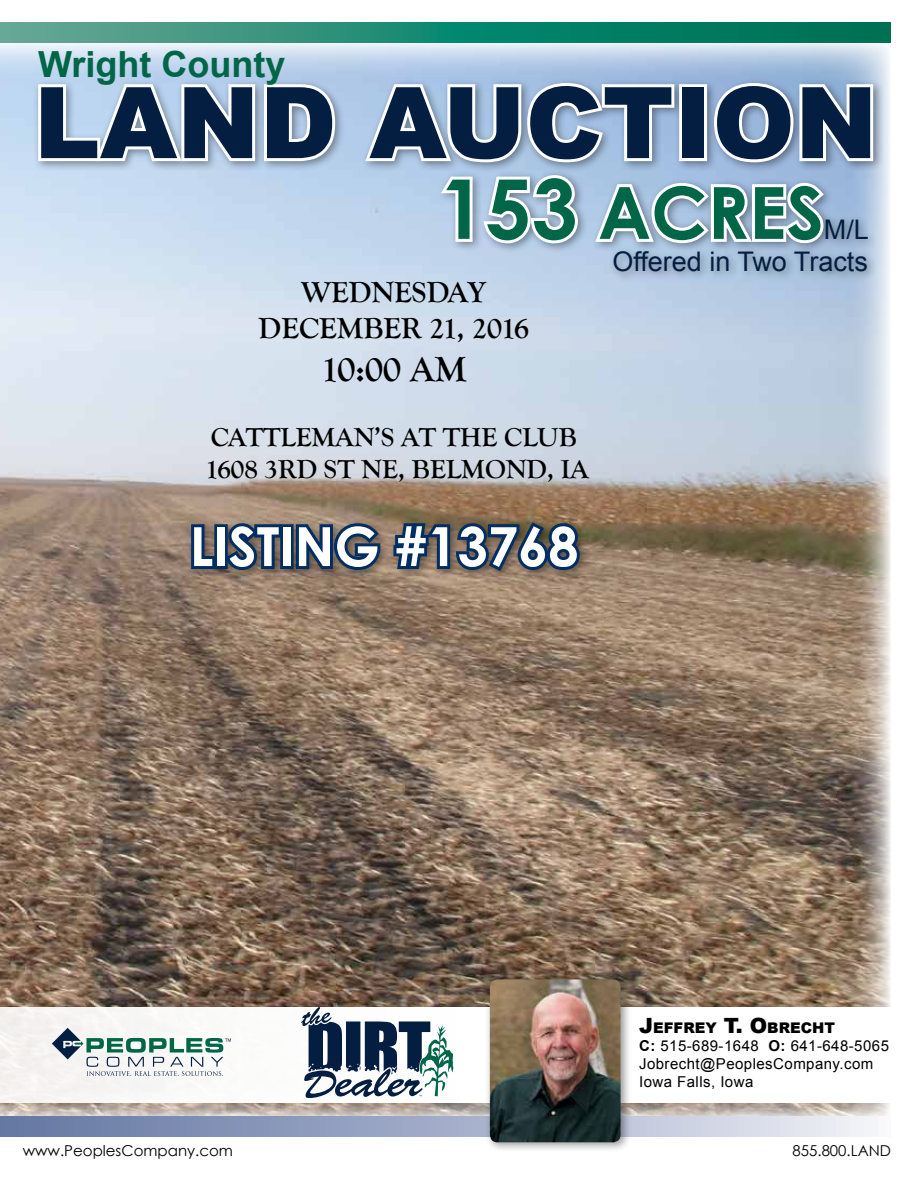
<style>
.page{position:relative;width:918px;height:1188px;background:#fff}
.page>*{position:absolute;margin:0;border:0;box-sizing:border-box;transform-origin:0 0}
.t1{font:900 99px "Arial";color:#041e41}
.t2{font:700 72px "Century Gothic";color:#006647}
.t3{font:700 54px "Century Gothic";color:#fff}
.t4{font:700 36px "Arial";color:#006647}
.t5{font:700 36px "Goudy Old Style T";color:#000}
.t6{font:700 30px/36px "Goudy Old Style T";color:#000;text-align:center}
.t7{font:700 27px/32.4px "Goudy Old Style T";color:#000}
.t8{font:27px/32.4px "Arial";color:#041e41;text-align:right}
.t9{font:15px/18px "Arial";letter-spacing:.03em;color:#000}
.t10{font:15px "Century Gothic";color:#000}
.t11{font:900 14.7px "Arial";color:#000}
.s1{font-size:82.5px}
.s2{font-size:21px}
.s3{font-weight:700}
</style>
<div class="page">
<img style="left:1px;top:42px;width:890px;height:1075px">
<div style="left:0;top:1008px;width:918px;height:95px;background:#fff"></div>
<div style="left:33px;top:78px;width:851px;height:95px;background:#000;opacity:.4"></div>
<svg style="left:35px;top:80px;width:304px;height:86px"></svg>
<div style="left:436px;top:170px;width:442px;height:113px;background:#000;opacity:.4"></div>
<svg style="left:361px;top:79px;width:515px;height:169px"></svg>
<svg style="left:301px;top:1007px;width:153px;height:91px"></svg>
<svg style="left:0;top:1117px;width:871px;height:20px;background:#a1acc7"></svg>
<div style="left:484px;top:974px;width:148px;height:179px;background:#000;opacity:.4"></div>
<img style="left:490px;top:979px;width:131px;height:163px">
<svg style="left:0;top:22px;width:891px;height:20px;background:#208972"></svg>
<svg style="left:0;top:636px;width:1px;height:93px"></svg>
<div style="left:186px;top:518px;width:404px;height:63px;background:#000;opacity:.4"></div>
<svg style="left:188px;top:520px;width:97px;height:55px;background:#3a4b62"></svg>
<div style="left:280px;top:524px;width:14px;height:45px;border:6px solid #002d62"></div>
<svg style="left:293px;top:518px;width:291px;height:57px;background:#424e5f"></svg>
<svg style="left:52px;top:1028px;width:179px;height:48px"></svg>
<h3 class="t4" style="left:38px;top:41px;width:249px">Wright County</h3>
<h1 class="t1" style="left:34px;top:51px;width:845px">LAND AUCTION</h1>
<h2 class="t2" style="left:439px;top:167px;width:386px"><span class="s1">153</span> ACRES</h2>
<h3 class="t8" style="left:612px;top:213px;width:258px">M/L<br>Offered in Two Tracts</h3>
<h3 class="t6" style="left:259px;top:275px;width:272px">WEDNESDAY<br>DECEMBER 21, 2016</h3>
<h3 class="t5" style="left:321px;top:349px;width:147px">10:00 AM</h3>
<h3 class="t7" style="left:205px;top:421px;width:385px">CATTLEMAN’S AT THE CLUB<br>1608 3RD ST NE, BELMOND, IA</h3>
<h3 class="t3" style="left:190px;top:512px;width:390px">LISTING #13768</h3>
<p class="t11" style="left:639px;top:1017px;width:197px"><span class="s2">J</span>EFFREY <span class="s2">T. O</span>BRECHT</p>
<p class="t9" style="left:639px;top:1037px;width:251px"><span class="s3">C:</span> 515-689-1648 <span class="s3">O:</span> 641-648-5065<br>Jobrecht@PeoplesCompany.com<br>Iowa Falls, Iowa</p>
<p class="t10" style="left:23px;top:1141px;width:212px">www.PeoplesCompany.com</p>
<p class="t10" style="left:793px;top:1141px;width:100px">855.800.LAND</p>
</div>
